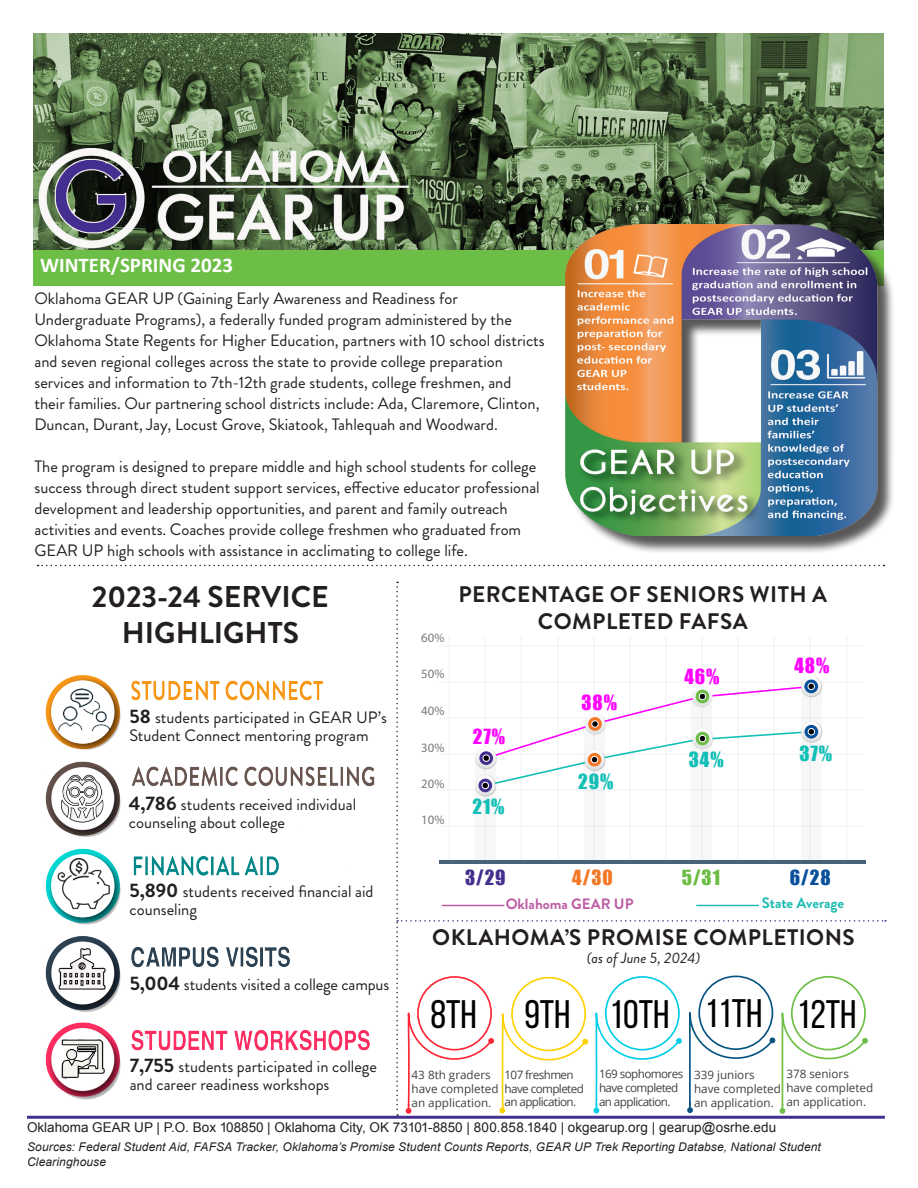
<style>
.page{position:relative;width:918px;height:1188px;background:#fff}
.page>*{position:absolute;margin:0;border:0;box-sizing:border-box;transform-origin:0 0}
.t1{font:39.75px "Bebas Neue";color:#000}
.t2{font:700 30px "Brandon Grotesque";color:#231f20}
.t3{font:700 22.5px/27px "Brandon Grotesque";letter-spacing:.02em;color:#231f20;text-align:center}
.t4{font:700 21px "Calibri";color:#fff}
.t5{font:19.2px "Impact";letter-spacing:.05em;color:#10bfb6}
.t6{font:19.2px "Impact";letter-spacing:.05em;color:#f0f}
.t7{font:19.2px "Impact";color:#442f8f}
.t8{font:19.2px "Impact";color:#f37725}
.t9{font:19.2px "Impact";color:#6cbd45}
.t10{font:19.2px "Impact";color:#074e9b}
.Text{font:16.5px/21px "Brandon Grotesque";color:#231f20}
.t11{font:italic 15px "Brandon Grotesque";color:#231f20}
.Text-2{font:700 15px "Brandon Grotesque";color:#bc5da4}
.Text-3{font:700 15px "Brandon Grotesque";color:#20bcb3}
.t12{font:13.5px "Arial";color:#231f20}
.t13{font:12.75px "Myriad Pro";color:#7b7979}
.t14{font:italic 12px/14.4px "Arial";letter-spacing:.01em;color:#231f20}
.t15{font:11.55px/14px "Open Sans";color:#414042}
.t16{font:11.55px/14px "Open Sans";letter-spacing:-.05em;color:#414042}
.s1{font-weight:700;font-size:19.5px}
</style>
<div class="page">
<img style="left:33px;top:34px;width:851px;height:216px">
<div style="left:33px;top:250px;width:851px;height:36px;background:#6dbe47"></div>
<hr style="left:27px;top:1116px;width:858px;height:3px;background:#433190">
<div style="left:568px;top:226px;width:327px;height:329px;background:#231f20;opacity:.75"></div>
<img style="left:546px;top:224px;width:333px;height:312px">
<svg style="left:37px;top:565px;width:848px;height:1px"></svg>
<img style="left:40px;top:675px;width:335px;height:425px">
<svg style="left:396px;top:582px;width:490px;height:534px"></svg>
<div style="left:483px;top:755px;width:7px;height:6px;border:1px solid #fff;border-radius:50%"></div>
<svg style="left:692px;top:686px;width:21px;height:21px"></svg>
<svg style="left:696px;top:690px;width:13px;height:13px"></svg>
<div style="left:699px;top:693px;width:7px;height:7px;background:#000;border-radius:50%"></div>
<div style="left:699px;top:693px;width:7px;height:7px;border:1px solid #fff;border-radius:50%"></div>
<svg style="left:800px;top:675px;width:22px;height:23px"></svg>
<svg style="left:801px;top:676px;width:20px;height:20px"></svg>
<svg style="left:804px;top:680px;width:14px;height:13px"></svg>
<div style="left:808px;top:683px;width:6px;height:7px;background:#000;border-radius:50%"></div>
<div style="left:808px;top:683px;width:7px;height:7px;border:1px solid #fff;border-radius:50%"></div>
<svg style="left:474px;top:774px;width:23px;height:23px"></svg>
<svg style="left:475px;top:775px;width:20px;height:21px"></svg>
<svg style="left:478px;top:779px;width:14px;height:13px"></svg>
<div style="left:482px;top:782px;width:7px;height:7px;background:#000;border-radius:50%"></div>
<div style="left:482px;top:782px;width:7px;height:7px;border:1px solid #fff;border-radius:50%"></div>
<svg style="left:583px;top:748px;width:23px;height:23px"></svg>
<svg style="left:584px;top:750px;width:21px;height:20px"></svg>
<svg style="left:588px;top:753px;width:13px;height:14px"></svg>
<div style="left:591px;top:756px;width:7px;height:7px;background:#000;border-radius:50%"></div>
<div style="left:591px;top:756px;width:7px;height:7px;border:1px solid #fff;border-radius:50%"></div>
<svg style="left:692px;top:728px;width:21px;height:21px"></svg>
<svg style="left:696px;top:732px;width:13px;height:13px"></svg>
<div style="left:699px;top:735px;width:7px;height:7px;background:#000;border-radius:50%"></div>
<div style="left:699px;top:735px;width:7px;height:7px;border:1px solid #fff;border-radius:50%"></div>
<svg style="left:800px;top:720px;width:23px;height:23px"></svg>
<svg style="left:801px;top:722px;width:20px;height:20px"></svg>
<svg style="left:805px;top:725px;width:13px;height:14px"></svg>
<div style="left:808px;top:728px;width:7px;height:7px;background:#000;border-radius:50%"></div>
<div style="left:808px;top:728px;width:7px;height:7px;border:1px solid #fff;border-radius:50%"></div>
<hr style="left:442px;top:905px;width:62px;height:1px;background:#bc5da4">
<hr style="left:696px;top:905px;width:63px;height:1px;background:#20bcb3">
<p class="t4" style="left:40px;top:252px;width:195px">WINTER/SPRING 2023</p>
<p class="Text" style="left:34px;top:288px;width:512px">Oklahoma GEAR UP (Gaining Early Awareness and Readiness for Undergraduate Programs), a federally funded program administered by the Oklahoma State Regents for Higher Education, partners with 10 school districts and seven regional colleges across the state to provide college preparation services and information to 7th-12th grade students, college freshmen, and their families. Our partnering school districts include: Ada, Claremore, Clinton, Duncan, Durant, Jay, Locust Grove, Skiatook, Tahlequah and Woodward.</p>
<p class="Text" style="left:34px;top:456px;width:507px">The program is designed to prepare middle and high school students for college success through direct student support services, effective educator professional development and leadership opportunities, and parent and family outreach activities and events. Coaches provide college freshmen who graduated from GEAR UP high schools with assistance in acclimating to college life.</p>
<p class="t2" style="left:92px;top:576px;width:239px">2023-24 SERVICE</p>
<p class="t2" style="left:122px;top:612px;width:179px">HIGHLIGHTS</p>
<p class="Text" style="left:129px;top:709px;width:259px;line-height:18px"><span class="s1">58</span> students participated in GEAR UP’s<br>Student Connect mentoring program</p>
<p class="Text" style="left:129px;top:796px;width:229px;line-height:18px"><span class="s1">4,786</span> students received individual counseling about college</p>
<p class="Text" style="left:129px;top:883px;width:246px;line-height:18px"><span class="s1">5,890</span> students received financial aid counseling</p>
<p class="Text" style="left:130px;top:974px;width:261px"><span class="s1">5,004</span> students visited a college campus</p>
<p class="Text" style="left:130px;top:1056px;width:249px"><span class="s1">7,755</span> students participated in college</p>
<p class="Text" style="left:130px;top:1074px;width:201px">and career readiness workshops</p>
<p class="t13" style="left:421px;top:630px;width:25px">60%</p>
<p class="t13" style="left:421px;top:666px;width:25px">50%</p>
<p class="t13" style="left:421px;top:703px;width:25px">40%</p>
<p class="t13" style="left:421px;top:740px;width:25px">30%</p>
<p class="t13" style="left:421px;top:776px;width:25px">20%</p>
<p class="t13" style="left:421px;top:812px;width:25px">10%</p>
<p class="t3" style="left:458px;top:581px;width:370px">PERCENTAGE OF SENIORS WITH A<br>COMPLETED FAFSA</p>
<p class="t6" style="left:473px;top:722px;width:34px">27%</p>
<p class="t5" style="left:472px;top:791px;width:34px">21%</p>
<p class="t6" style="left:581px;top:688px;width:37px">38%</p>
<p class="t5" style="left:578px;top:767px;width:37px">29%</p>
<p class="t6" style="left:684px;top:661px;width:37px">46%</p>
<p class="t6" style="left:794px;top:651px;width:37px">48%</p>
<p class="t5" style="left:689px;top:745px;width:36px">34%</p>
<p class="t5" style="left:799px;top:738px;width:34px">37%</p>
<p class="t7" style="left:465px;top:863px;width:42px">3/29</p>
<p class="t8" style="left:572px;top:863px;width:42px">4/30</p>
<p class="t9" style="left:682px;top:863px;width:40px">5/31</p>
<p class="t10" style="left:790px;top:863px;width:42px">6/28</p>
<p class="Text-2" style="left:506px;top:893px;width:129px">Oklahoma GEAR UP</p>
<p class="Text-3" style="left:762px;top:892px;width:84px">State Average</p>
<p class="t3" style="left:432px;top:924px;width:424px">OKLAHOMA’S PROMISE COMPLETIONS</p>
<p class="t11" style="left:587px;top:948px;width:115px">(as of June 5, 2024)</p>
<p class="t1" style="left:431px;top:993px;width:428px">8th 9th 10th 11th 12th</p>
<p class="t15" style="left:412px;top:1067px;width:88px">43 8th graders have completed an application.</p>
<p class="t16" style="left:505px;top:1067px;width:81px">107 freshmen have completed an application.</p>
<p class="t16" style="left:599px;top:1067px;width:86px">169 sophomores have completed an application.</p>
<p class="t15" style="left:694px;top:1067px;width:88px">339 juniors have completed an application.</p>
<p class="t15" style="left:786px;top:1067px;width:88px">378 seniors have completed an application.</p>
<p class="t12" style="left:27px;top:1118px;width:751px">Oklahoma GEAR UP | P.O. Box 108850 | Oklahoma City, OK 73101-8850 | 800.858.1840 | okgearup.org | gearup@osrhe.edu</p>
<p class="t14" style="left:27px;top:1140px;width:795px">Sources: Federal Student Aid, FAFSA Tracker, Oklahoma’s Promise Student Counts Reports, GEAR UP Trek Reporting Databse, National Student<br>Clearinghouse</p>
</div>
